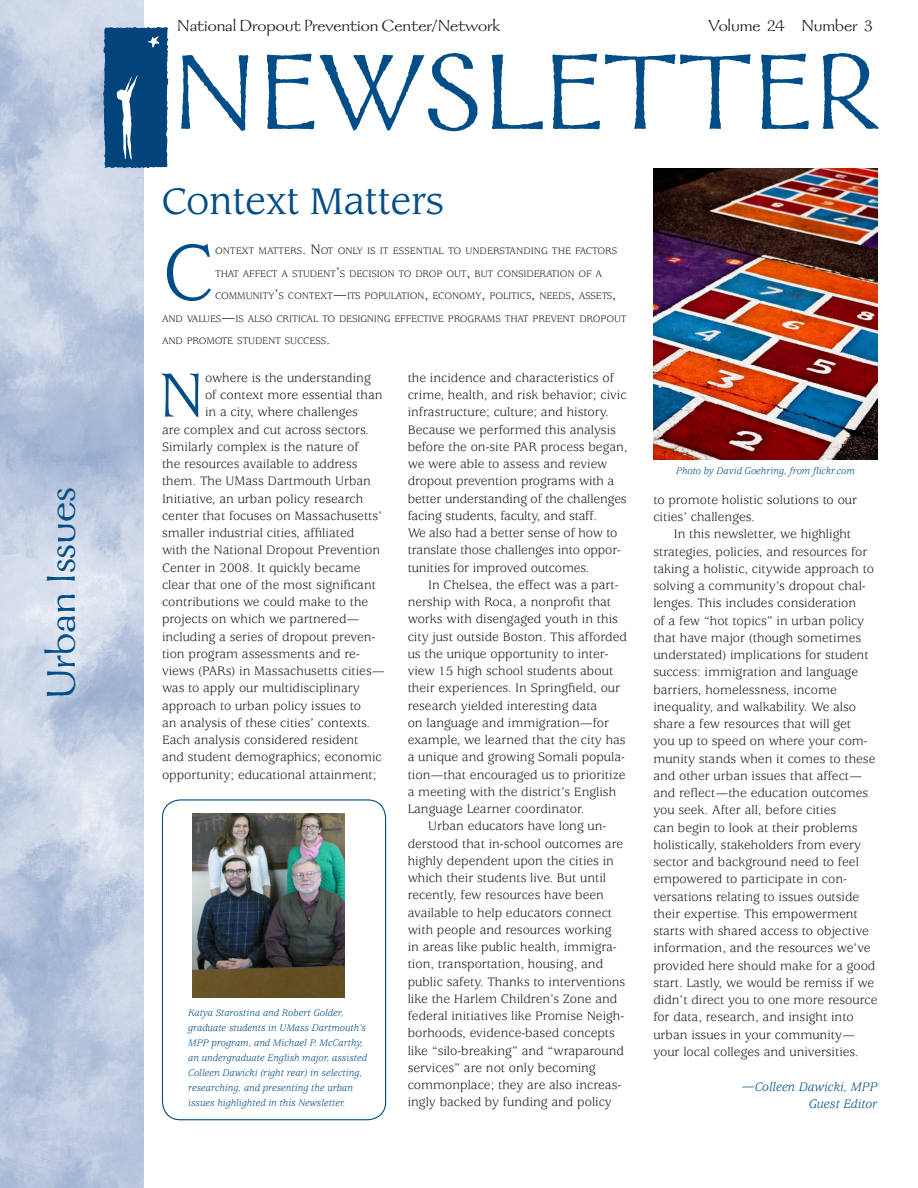
<style>
.page{position:relative;width:918px;height:1188px;background:#fff}
.page>*{position:absolute;margin:0;border:0;box-sizing:border-box;transform-origin:0 0}
.t1{font:120px "Galahad";letter-spacing:.015em;color:#004d87}
.t2{font:86.7px "Usherwood";color:#004d87}
.t3{font:68.55px "Usherwood";color:#004d87}
.t4{font:45px "Galahad";color:#004d87}
.t5{font:36px "Leawood";color:#004d87}
.t6{font:18px "Galahad";color:#231f20}
.t7{font:13.5px/17.2px "Usherwood";color:#231f20}
.t8{font:italic 13.5px/17.2px "Usherwood";color:#004d87;text-align:right}
.t9{font:10.5px "Usherwood";letter-spacing:-.015em;color:#231f20}
.t10{font:italic 10.5px/15px "Usherwood";color:#004d87}
.s1{font-size:15px}
</style>
<div class="page">
<img style="left:0;top:0;width:143px;height:1188px">
<svg style="left:104px;top:27px;width:64px;height:141px;background:#165486"></svg>
<img style="left:192px;top:813px;width:153px;height:184px">
<div style="left:162px;top:799px;width:224px;height:321px;border:1px solid #004d87;border-radius:18px"></div>
<img style="left:653px;top:168px;width:225px;height:292px">
<h3 class="t4" style="left:39px;top:699px;width:214px;rotate:-90deg">Urban Issues</h3>
<h3 class="t6" style="left:177px;top:17px;width:325px">National Dropout Prevention Center/Network</h3>
<h3 class="t6" style="left:709px;top:17px;width:165px">Volume 24 Number 3</h3>
<h1 class="t1" style="left:172px;top:32px;width:707px">NEWSLETTER</h1>
<h3 class="t5" style="left:162px;top:179px;width:283px">Context Matters</h3>
<h2 class="t2" style="left:162px;top:225px;width:55px">C</h2>
<p class="t9" style="left:215px;top:245px;width:404px">ONTEXT MATTERS<span class="s1">. N</span>OT ONLY IS IT ESSENTIAL TO UNDERSTANDING THE FACTORS</p>
<p class="t9" style="left:215px;top:268px;width:389px">THAT AFFECT A STUDENT<span class="s1">’</span>S DECISION TO DROP OUT<span class="s1">,</span> BUT CONSIDERATION OF A</p>
<p class="t9" style="left:215px;top:290px;width:403px">COMMUNITY<span class="s1">’</span>S CONTEXT<span class="s1">—</span>ITS POPULATION<span class="s1">,</span> ECONOMY<span class="s1">,</span> POLITICS<span class="s1">,</span> NEEDS<span class="s1">,</span> ASSETS<span class="s1">,</span></p>
<p class="t9" style="left:162px;top:313px;width:466px">AND VALUES<span class="s1">—</span>IS ALSO CRITICAL TO DESIGNING EFFECTIVE PROGRAMS THAT PREVENT DROPOUT</p>
<p class="t9" style="left:162px;top:335px;width:170px">AND PROMOTE STUDENT SUCCESS<span class="s1">.</span></p>
<h3 class="t3" style="left:158px;top:358px;width:48px">N</h3>
<p class="t7" style="left:205px;top:370px;width:167px">owhere is the understanding</p>
<p class="t7" style="left:205px;top:387px;width:179px">of context more essential than</p>
<p class="t7" style="left:205px;top:404px;width:155px">in a city, where challenges</p>
<p class="t7" style="left:162px;top:421px;width:209px">are complex and cut across sectors.</p>
<p class="t7" style="left:162px;top:439px;width:198px">Similarly complex is the nature of</p>
<p class="t7" style="left:162px;top:456px;width:197px">the resources available to address</p>
<p class="t7" style="left:162px;top:473px;width:211px">them. The UMass Dartmouth Urban</p>
<p class="t7" style="left:162px;top:490px;width:203px">Initiative, an urban policy research</p>
<p class="t7" style="left:162px;top:508px;width:222px">center that focuses on Massachusetts’</p>
<p class="t7" style="left:162px;top:525px;width:194px">smaller industrial cities, affiliated</p>
<p class="t7" style="left:162px;top:542px;width:220px">with the National Dropout Prevention</p>
<p class="t7" style="left:162px;top:559px;width:200px">Center in 2008. It quickly became</p>
<p class="t7" style="left:162px;top:577px;width:216px">clear that one of the most significant</p>
<p class="t7" style="left:162px;top:594px;width:208px">contributions we could make to the</p>
<p class="t7" style="left:162px;top:611px;width:199px">projects on which we partnered—</p>
<p class="t7" style="left:162px;top:628px;width:215px">including a series of dropout preven-</p>
<p class="t7" style="left:162px;top:646px;width:199px">tion program assessments and re-</p>
<p class="t7" style="left:162px;top:663px;width:224px">views (PARs) in Massachusetts cities—</p>
<p class="t7" style="left:162px;top:680px;width:199px">was to apply our multidisciplinary</p>
<p class="t7" style="left:162px;top:697px;width:201px">approach to urban policy issues to</p>
<p class="t7" style="left:162px;top:715px;width:210px">an analysis of these cities’ contexts.</p>
<p class="t7" style="left:162px;top:732px;width:198px">Each analysis considered resident</p>
<p class="t7" style="left:162px;top:749px;width:221px">and student demographics; economic</p>
<p class="t7" style="left:162px;top:766px;width:216px">opportunity; educational attainment;</p>
<p class="t10" style="left:188px;top:1006px;width:180px">Katya Starostina and Robert Golder, graduate students in UMass Dartmouth’s MPP program, and Michael P. McCarthy, an undergraduate English major, assisted Colleen Dawicki (right rear) in selecting, researching, and presenting the urban issues highlighted in this Newsletter.</p>
<p class="t7" style="left:408px;top:370px;width:222px">the incidence and characteristics of crime, health, and risk behavior; civic infrastructure; culture; and history.<br>Because we performed this analysis before the on-site PAR process began, we were able to assess and review dropout prevention programs with a better understanding of the challenges facing students, faculty, and staff.<br>We also had a better sense of how to translate those challenges into oppor&shy;tunities for improved outcomes.</p>
<p class="t7" style="left:428px;top:577px;width:192px">In Chelsea, the effect was a part-</p>
<p class="t7" style="left:408px;top:594px;width:205px">nership with Roca, a nonprofit that</p>
<p class="t7" style="left:408px;top:611px;width:212px">works with disengaged youth in this</p>
<p class="t7" style="left:408px;top:628px;width:221px">city just outside Boston. This afforded</p>
<p class="t7" style="left:408px;top:646px;width:203px">us the unique opportunity to inter-</p>
<p class="t7" style="left:408px;top:663px;width:207px">view 15 high school students about</p>
<p class="t7" style="left:408px;top:680px;width:214px">their experiences. In Springfield, our</p>
<p class="t7" style="left:408px;top:697px;width:191px">research yielded interesting data</p>
<p class="t7" style="left:408px;top:715px;width:203px">on language and immigration—for</p>
<p class="t7" style="left:408px;top:732px;width:220px">example, we learned that the city has</p>
<p class="t7" style="left:408px;top:749px;width:219px">a unique and growing Somali popula-</p>
<p class="t7" style="left:408px;top:766px;width:219px">tion—that encouraged us to prioritize</p>
<p class="t7" style="left:408px;top:784px;width:210px">a meeting with the district’s English</p>
<p class="t7" style="left:408px;top:801px;width:178px">Language Learner coordinator.</p>
<p class="t7" style="left:428px;top:818px;width:180px">Urban educators have long un-</p>
<p class="t7" style="left:408px;top:835px;width:217px">derstood that in-school outcomes are</p>
<p class="t7" style="left:408px;top:853px;width:208px">highly dependent upon the cities in</p>
<p class="t7" style="left:408px;top:870px;width:200px">which their students live. But until</p>
<p class="t7" style="left:408px;top:887px;width:198px">recently, few resources have been</p>
<p class="t7" style="left:408px;top:904px;width:206px">available to help educators connect</p>
<p class="t7" style="left:408px;top:922px;width:206px">with people and resources working</p>
<p class="t7" style="left:408px;top:939px;width:211px">in areas like public health, immigra-</p>
<p class="t7" style="left:408px;top:956px;width:197px">tion, transportation, housing, and</p>
<p class="t7" style="left:408px;top:973px;width:219px">public safety. Thanks to interventions</p>
<p class="t7" style="left:408px;top:991px;width:211px">like the Harlem Children’s Zone and</p>
<p class="t7" style="left:408px;top:1008px;width:218px">federal initiatives like Promise Neigh-</p>
<p class="t7" style="left:408px;top:1025px;width:209px">borhoods, evidence-based concepts</p>
<p class="t7" style="left:408px;top:1042px;width:218px">like “silo-breaking” and “wraparound</p>
<p class="t7" style="left:408px;top:1060px;width:190px">services” are not only becoming</p>
<p class="t7" style="left:408px;top:1077px;width:215px">commonplace; they are also increas-</p>
<p class="t7" style="left:408px;top:1094px;width:206px">ingly backed by funding and policy</p>
<p class="t10" style="left:676px;top:463px;width:180px">Photo by David Goehring, from flickr.com</p>
<p class="t7" style="left:653px;top:492px;width:205px">to promote holistic solutions to our cities’ challenges.</p>
<p class="t7" style="left:653px;top:526px;width:226px;text-indent:20px">In this newsletter, we highlight strategies, policies, and resources for taking a holistic, citywide approach to solving a community’s dropout chal&shy;lenges. This includes consideration<br>of a few “hot topics” in urban policy that have major (though sometimes understated) implications for student success: immigration and language barriers, homelessness, income inequality, and walkability. We also share a few resources that will get<br>you up to speed on where your com&shy;munity stands when it comes to these and other urban issues that affect— and reflect—the education outcomes you seek. After all, before cities<br>can begin to look at their problems holistically, stakeholders from every sector and background need to feel empowered to participate in con&shy;versations relating to issues outside their expertise. This empowerment starts with shared access to objective information, and the resources we’ve provided here should make for a good start. Lastly, we would be remiss if we didn’t direct you to one more resource for data, research, and insight into urban issues in your community— your local colleges and universities.</p>
<p class="t8" style="left:742px;top:1079px;width:137px">—Colleen Dawicki, MPP<br>Guest Editor</p>
</div>
